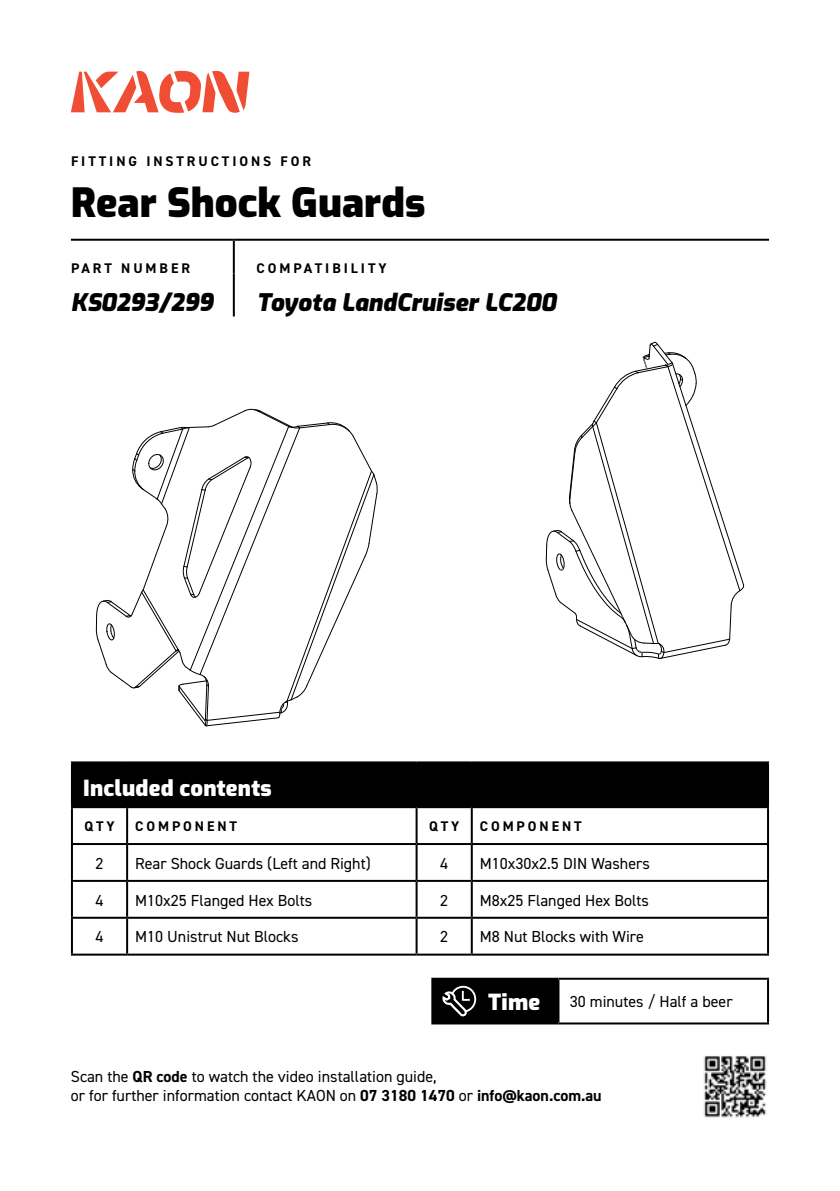
<style>
.page{position:relative;width:840px;height:1191px;background:#fff}
.page>*{position:absolute;margin:0;border:0;box-sizing:border-box;transform-origin:0 0}
.t1{font:900 40px "Exo";color:#000}
.t2{font:italic 900 24px "Exo";color:#000}
.t3{font:900 22px "Exo";letter-spacing:.01em;color:#fff}
.t4{font:16px/19.2px "DIN2014";color:#000}
.t5{font:700 14px "DIN2014";letter-spacing:.21em;color:#000}
.s1{font-weight:700}
</style>
<div class="page">
<svg style="left:71px;top:71px;width:178px;height:42px"></svg>
<hr style="left:233px;top:241px;width:2px;height:32px;background:#000">
<hr style="left:233px;top:273px;width:2px;height:43px;background:#000">
<hr style="left:71px;top:239px;width:163px;height:2px;background:#000">
<hr style="left:234px;top:239px;width:534px;height:2px;background:#000">
<div style="left:73px;top:763px;width:693px;height:43px;background:#000"></div>
<hr style="left:71px;top:761px;width:56px;height:2px;background:#000">
<hr style="left:71px;top:763px;width:2px;height:43px;background:#000">
<hr style="left:127px;top:761px;width:289px;height:2px;background:#000">
<hr style="left:416px;top:761px;width:55px;height:2px;background:#000">
<hr style="left:415px;top:763px;width:2px;height:43px;background:#000">
<hr style="left:471px;top:761px;width:297px;height:2px;background:#000">
<hr style="left:470px;top:763px;width:2px;height:43px;background:#000">
<hr style="left:766px;top:763px;width:2px;height:43px;background:#000">
<hr style="left:71px;top:806px;width:56px;height:2px;background:#000">
<hr style="left:71px;top:808px;width:2px;height:35px;background:#000">
<hr style="left:127px;top:806px;width:289px;height:2px;background:#000">
<hr style="left:126px;top:808px;width:2px;height:35px;background:#000">
<hr style="left:416px;top:806px;width:55px;height:2px;background:#000">
<hr style="left:415px;top:808px;width:2px;height:35px;background:#000">
<hr style="left:471px;top:806px;width:297px;height:2px;background:#000">
<hr style="left:470px;top:808px;width:2px;height:35px;background:#000">
<hr style="left:766px;top:808px;width:2px;height:35px;background:#000">
<hr style="left:71px;top:843px;width:56px;height:2px;background:#000">
<hr style="left:71px;top:845px;width:2px;height:35px;background:#000">
<hr style="left:127px;top:843px;width:289px;height:2px;background:#000">
<hr style="left:126px;top:845px;width:2px;height:35px;background:#000">
<hr style="left:416px;top:843px;width:55px;height:2px;background:#000">
<hr style="left:415px;top:845px;width:2px;height:35px;background:#000">
<hr style="left:471px;top:843px;width:297px;height:2px;background:#000">
<hr style="left:470px;top:845px;width:2px;height:35px;background:#000">
<hr style="left:766px;top:845px;width:2px;height:35px;background:#000">
<hr style="left:71px;top:880px;width:56px;height:2px;background:#000">
<hr style="left:71px;top:882px;width:2px;height:34px;background:#000">
<hr style="left:127px;top:880px;width:289px;height:2px;background:#000">
<hr style="left:126px;top:882px;width:2px;height:34px;background:#000">
<hr style="left:416px;top:880px;width:55px;height:2px;background:#000">
<hr style="left:415px;top:882px;width:2px;height:34px;background:#000">
<hr style="left:471px;top:880px;width:297px;height:2px;background:#000">
<hr style="left:470px;top:882px;width:2px;height:34px;background:#000">
<hr style="left:766px;top:882px;width:2px;height:34px;background:#000">
<hr style="left:71px;top:916px;width:56px;height:2px;background:#000">
<hr style="left:71px;top:918px;width:2px;height:35px;background:#000">
<hr style="left:127px;top:916px;width:289px;height:2px;background:#000">
<hr style="left:126px;top:918px;width:2px;height:35px;background:#000">
<hr style="left:416px;top:916px;width:55px;height:2px;background:#000">
<hr style="left:415px;top:918px;width:2px;height:35px;background:#000">
<hr style="left:471px;top:916px;width:297px;height:2px;background:#000">
<hr style="left:470px;top:918px;width:2px;height:35px;background:#000">
<hr style="left:766px;top:918px;width:2px;height:35px;background:#000">
<hr style="left:71px;top:953px;width:56px;height:2px;background:#000">
<hr style="left:127px;top:953px;width:289px;height:2px;background:#000">
<hr style="left:416px;top:953px;width:55px;height:2px;background:#000">
<hr style="left:471px;top:953px;width:297px;height:2px;background:#000">
<div style="left:432px;top:978px;width:126px;height:45px;background:#000"></div>
<hr style="left:431px;top:977px;width:127px;height:2px;background:#000">
<hr style="left:431px;top:979px;width:2px;height:43px;background:#000">
<hr style="left:558px;top:977px;width:210px;height:2px;background:#000">
<hr style="left:557px;top:979px;width:2px;height:43px;background:#000">
<hr style="left:766px;top:979px;width:2px;height:43px;background:#000">
<hr style="left:431px;top:1022px;width:127px;height:2px;background:#000">
<hr style="left:558px;top:1022px;width:210px;height:2px;background:#000">
<img style="left:703px;top:1056px;width:64px;height:62px">
<svg style="left:442px;top:985px;width:34px;height:31px"></svg>
<svg style="left:96px;top:409px;width:281px;height:317px"></svg>
<svg style="left:545px;top:341px;width:199px;height:318px"></svg>
<p class="t5" style="left:71px;top:151px;width:241px">FITTING INSTRUCTIONS FOR</p>
<h1 class="t1" style="left:71px;top:174px;width:356px">Rear Shock Guards</h1>
<p class="t5" style="left:71px;top:259px;width:120px">PART NUMBER</p>
<p class="t5" style="left:256px;top:259px;width:131px">COMPATIBILITY</p>
<h2 class="t2" style="left:71px;top:284px;width:144px">KS0293/299</h2>
<h2 class="t2" style="left:256px;top:284px;width:301px">Toyota LandCruiser LC200</h2>
<h3 class="t3" style="left:83px;top:772px;width:190px">Included contents</h3>
<p class="t5" style="left:84px;top:817px;width:32px">QTY</p>
<p class="t5" style="left:135px;top:817px;width:103px">COMPONENT</p>
<p class="t5" style="left:429px;top:817px;width:32px">QTY</p>
<p class="t5" style="left:479px;top:817px;width:103px">COMPONENT</p>
<p class="t4" style="left:95px;top:853px;width:9px">2</p>
<p class="t4" style="left:135px;top:853px;width:237px">Rear Shock Guards (Left and Right)</p>
<p class="t4" style="left:440px;top:853px;width:9px">4</p>
<p class="t4" style="left:479px;top:853px;width:171px">M10x30x2.5 DIN Washers</p>
<p class="t4" style="left:95px;top:890px;width:9px">4</p>
<p class="t4" style="left:135px;top:890px;width:178px">M10x25 Flanged Hex Bolts</p>
<p class="t4" style="left:440px;top:890px;width:9px">2</p>
<p class="t4" style="left:479px;top:890px;width:170px">M8x25 Flanged Hex Bolts</p>
<p class="t4" style="left:95px;top:927px;width:9px">4</p>
<p class="t4" style="left:135px;top:927px;width:165px">M10 Unistrut Nut Blocks</p>
<p class="t4" style="left:440px;top:927px;width:9px">2</p>
<p class="t4" style="left:479px;top:927px;width:166px">M8 Nut Blocks with Wire</p>
<h3 class="t3" style="left:488px;top:986px;width:54px">Time</h3>
<p class="t4" style="left:569px;top:992px;width:164px">30 minutes / Half a beer</p>
<p class="t4" style="left:71px;top:1066px;width:532px">Scan the <span class="s1">QR code</span> to watch the video installation guide,<br>or for further information contact KAON on <span class="s1">07 3180 1470</span> or <span class="s1">info@kaon.com.au</span></p>
</div>
